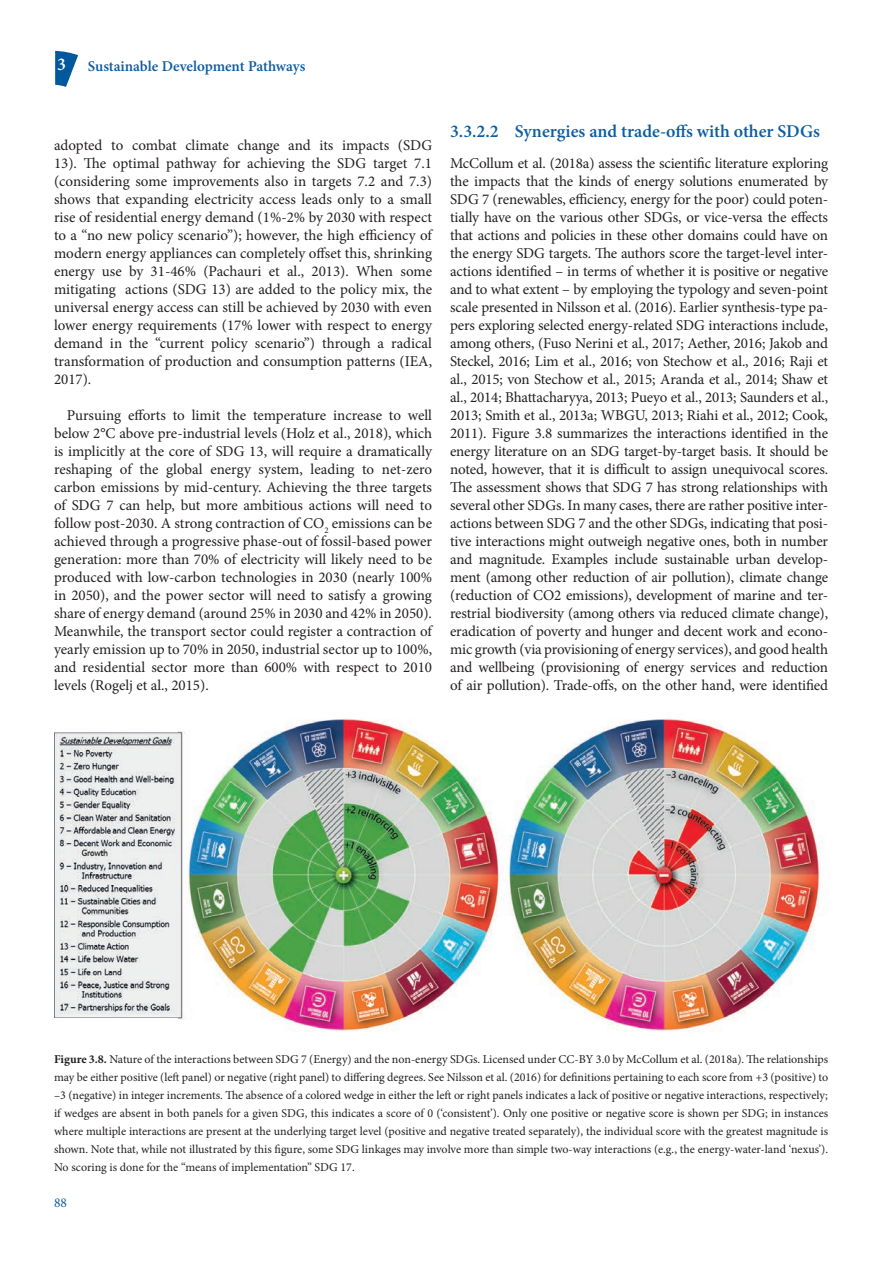
<style>
.page{position:relative;width:893px;height:1263px;background:#fff}
.page>*{position:absolute;margin:0;border:0;box-sizing:border-box;transform-origin:0 0}
.t1{font:600 18px "Minion Pro";color:#0c5da0}
.t2{font:15px/18px "Minion Pro";letter-spacing:-.005em;color:#231f20;text-align:justify}
.t3{font:600 15px "Minion Pro";letter-spacing:-.005em;color:#0d5ca0}
.t4{font:13.5px "Minion Pro";color:#0c5da0}
.t5{font:12px/18px "Minion Pro";letter-spacing:-.005em;color:#231f20;text-align:justify}
.s1{font-size:18px;color:#fff}
.s2{font-weight:700}
</style>
<div class="page">
<img style="left:54px;top:719px;width:769px;height:312px">
<svg style="left:55px;top:51px;width:23px;height:36px"></svg>
<p class="t3" style="left:57px;top:56px;width:250px"><span class="s1">3</span> Sustainable Development Pathways</p>
<p class="t2" style="left:54px;top:136px;width:380px">adopted to combat climate change and its impacts (SDG 13). The optimal pathway for achieving the SDG target 7.1 (considering some improvements also in targets 7.2 and 7.3) shows that expanding electricity access leads only to a small rise of residential energy demand (1%-2% by 2030 with respect to a “no new policy scenario”); however, the high efficiency of modern energy appliances can completely offset this, shrinking energy use by 31-46% (Pachauri et al., 2013). When some mitigating actions (SDG 13) are added to the policy mix, the universal energy access can still be achieved by 2030 with even lower energy requirements (17% lower with respect to energy demand in the “current policy scenario”) through a radical transformation of production and consumption patterns (IEA, 2017).</p>
<p class="t2" style="left:54px;top:406px;width:380px;text-indent:13px">Pursuing efforts to limit the temperature increase to well below 2°C above pre-industrial levels (Holz et al., 2018), which is implicitly at the core of SDG 13, will require a dramatically reshaping of the global energy system, leading to net-zero carbon emissions by mid-century. Achieving the three targets of SDG 7 can help, but more ambitious actions will need to follow post-2030. A strong contraction of CO<sub>2</sub> emissions can be achieved through a progressive phase-out of fossil-based power generation: more than 70% of electricity will likely need to be produced with low-carbon technologies in 2030 (nearly 100% in 2050), and the power sector will need to satisfy a growing share of energy demand (around 25% in 2030 and 42% in 2050).<br>Meanwhile, the transport sector could register a contraction of yearly emission up to 70% in 2050, industrial sector up to 100%, and residential sector more than 600% with respect to 2010 levels (Rogelj et al., 2015).</p>
<p class="t1" style="left:450px;top:119px;width:371px">3.3.2.2 Synergies and trade-offs with other SDGs</p>
<p class="t2" style="left:450px;top:154px;width:380px">McCollum et al. (2018a) assess the scientific literature exploring the impacts that the kinds of energy solutions enumerated by SDG 7 (renewables, efficiency, energy for the poor) could poten&shy;tially have on the various other SDGs, or vice-versa the effects that actions and policies in these other domains could have on the energy SDG targets. The authors score the target-level inter&shy;actions identified – in terms of whether it is positive or negative and to what extent – by employing the typology and seven-point scale presented in Nilsson et al. (2016). Earlier synthesis-type pa&shy;pers exploring selected energy-related SDG interactions include, among others, (Fuso Nerini et al., 2017; Aether, 2016; Jakob and Steckel, 2016; Lim et al., 2016; von Stechow et al., 2016; Raji et al., 2015; von Stechow et al., 2015; Aranda et al., 2014; Shaw et al., 2014; Bhattacharyya, 2013; Pueyo et al., 2013; Saunders et al., 2013; Smith et al., 2013a; WBGU, 2013; Riahi et al., 2012; Cook, 2011). Figure 3.8 summarizes the interactions identified in the energy literature on an SDG target-by-target basis. It should be noted, however, that it is difficult to assign unequivocal scores.<br>The assessment shows that SDG 7 has strong relationships with several other SDGs. In many cases, there are rather positive inter&shy;actions between SDG 7 and the other SDGs, indicating that posi&shy;tive interactions might outweigh negative ones, both in number and magnitude. Examples include sustainable urban develop&shy;ment (among other reduction of air pollution), climate change (reduction of CO2 emissions), development of marine and ter&shy;restrial biodiversity (among others via reduced climate change), eradication of poverty and hunger and decent work and econo&shy;mic growth (via provisioning of energy services), and good health and wellbeing (provisioning of energy services and reduction of air pollution). Trade-offs, on the other hand, were identified</p>
<p class="t5" style="left:54px;top:1050px;width:776px"><span class="s2">Figure 3.8.</span> Nature of the interactions between SDG 7 (Energy) and the non-energy SDGs. Licensed under CC-BY 3.0 by McCollum et al. (2018a). The relationships may be either positive (left panel) or negative (right panel) to differing degrees. See Nilsson et al. (2016) for definitions pertaining to each score from +3 (positive) to –3 (negative) in integer increments. The absence of a colored wedge in either the left or right panels indicates a lack of positive or negative interactions, respectively; if wedges are absent in both panels for a given SDG, this indicates a score of 0 (‘consistent’). Only one positive or negative score is shown per SDG; in instances where multiple interactions are present at the underlying target level (positive and negative treated separately), the individual score with the greatest magnitude is shown. Note that, while not illustrated by this figure, some SDG linkages may involve more than simple two-way interactions (e.g., the energy-water-land ‘nexus’).<br>No scoring is done for the “means of implementation” SDG 17.</p>
<p class="t4" style="left:54px;top:1194px;width:14px">88</p>
</div>
